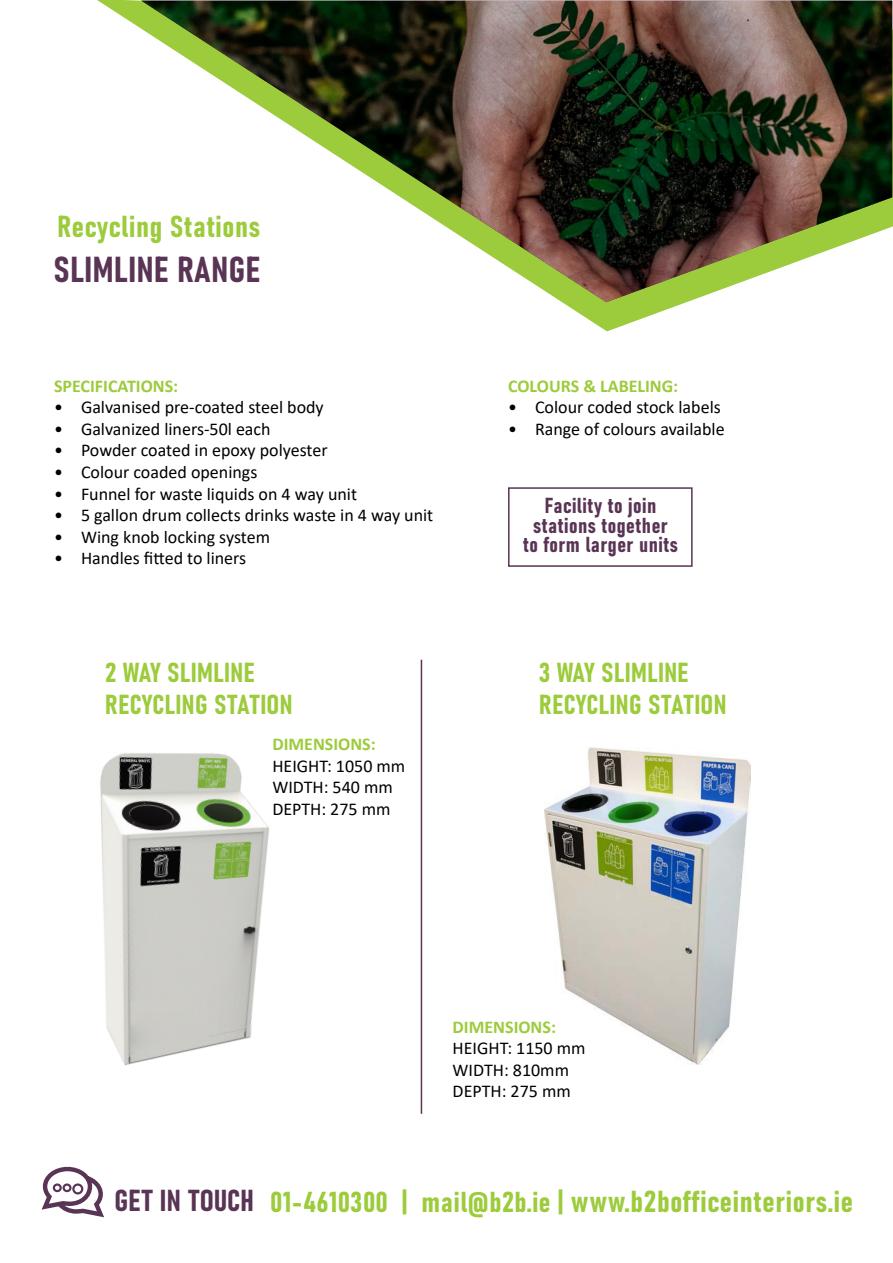
<style>
.page{position:relative;width:893px;height:1263px;background:#fff}
.page>*{position:absolute;margin:0;border:0;box-sizing:border-box;transform-origin:0 0}
.t1{font:35.7px "Bahnschrift";letter-spacing:.02em;color:#593454;scale:1.05 1}
.t2{font:30px "Bahnschrift";letter-spacing:.02em;color:#9ccb3b;scale:1.05 1}
.t3{font:30px "Bahnschrift";letter-spacing:.01em;color:#593454;scale:1.05 1}
.t4{font:27px "Bahnschrift";letter-spacing:.02em;color:#9ccb3b;scale:1.05 1}
.t5{font:21.3px/19.5px "Bahnschrift";letter-spacing:.02em;color:#593454;text-align:center;scale:1.05 1}
.t6{font:18px "Calibri";color:#000}
.t7{font:700 18px "Calibri";color:#9ccb3b}
.s1{font-size:28.5px}
</style>
<div class="page">
<svg style="left:97px;top:0;width:796px;height:331px"></svg>
<img style="left:141px;top:1px;width:751px;height:301px">
<svg style="left:41px;top:1166px;width:63px;height:52px"></svg>
<div style="left:54px;top:1184px;width:7px;height:7px;background:#fff;border-radius:50%"></div>
<div style="left:53px;top:1183px;width:9px;height:9px;border:2px solid #593454;border-radius:50%"></div>
<div style="left:64px;top:1184px;width:6px;height:7px;background:#fff;border-radius:50%"></div>
<div style="left:63px;top:1183px;width:9px;height:9px;border:2px solid #593454;border-radius:50%"></div>
<div style="left:73px;top:1184px;width:9px;height:9px;background:#fff;border-radius:50%"></div>
<div style="left:72px;top:1183px;width:11px;height:11px;border:2px solid #593454;border-radius:50%"></div>
<img style="left:99px;top:752px;width:170px;height:314px">
<img style="left:545px;top:748px;width:206px;height:316px">
<div style="left:508px;top:487px;width:185px;height:80px;border:2px solid #593454"></div>
<hr style="left:421px;top:660px;width:1px;height:454px;background:#593454">
<p class="t2" style="left:57px;top:204px;width:194px">Recycling Stations</p>
<p class="t1" style="left:54px;top:242px;width:198px">SLIMLINE RANGE</p>
<p class="t7" style="left:54px;top:373px;width:126px">SPECIFICATIONS:</p>
<p class="t6" style="left:54px;top:395px;width:271px">• Galvanised pre-coated steel body</p>
<p class="t6" style="left:54px;top:416px;width:218px">• Galvanized liners-50l each</p>
<p class="t6" style="left:54px;top:438px;width:275px">• Powder coated in epoxy polyester</p>
<p class="t6" style="left:54px;top:460px;width:205px">• Colour coaded openings</p>
<p class="t6" style="left:54px;top:481px;width:305px">• Funnel for waste liquids on 4 way unit</p>
<p class="t6" style="left:54px;top:503px;width:381px">• 5 gallon drum collects drinks waste in 4 way unit</p>
<p class="t6" style="left:54px;top:524px;width:218px">• Wing knob locking system</p>
<p class="t6" style="left:54px;top:546px;width:194px">• Handles fitted to liners</p>
<p class="t4" style="left:105px;top:652px;width:144px">2 WAY SLIMLINE</p>
<p class="t4" style="left:105px;top:684px;width:180px">RECYCLING STATION</p>
<p class="t7" style="left:272px;top:731px;width:105px">DIMENSIONS:</p>
<p class="t6" style="left:272px;top:753px;width:134px">HEIGHT: 1050 mm</p>
<p class="t6" style="left:272px;top:775px;width:122px">WIDTH: 540 mm</p>
<p class="t6" style="left:272px;top:796px;width:120px">DEPTH: 275 mm</p>
<p class="t7" style="left:508px;top:373px;width:172px">COLOURS &amp; LABELING:</p>
<p class="t6" style="left:508px;top:395px;width:214px">• Colour coded stock labels</p>
<p class="t6" style="left:508px;top:416px;width:218px">• Range of colours available</p>
<p class="t5" style="left:523px;top:495px;width:149px">Facility to join stations together to form larger units</p>
<p class="t4" style="left:539px;top:652px;width:144px">3 WAY SLIMLINE</p>
<p class="t4" style="left:539px;top:684px;width:180px">RECYCLING STATION</p>
<p class="t7" style="left:453px;top:1014px;width:105px">DIMENSIONS:</p>
<p class="t6" style="left:453px;top:1036px;width:134px">HEIGHT: 1150 mm</p>
<p class="t6" style="left:453px;top:1057px;width:118px">WIDTH: 810mm</p>
<p class="t6" style="left:453px;top:1079px;width:120px">DEPTH: 275 mm</p>
<p class="t3" style="left:114px;top:1178px;width:134px">GET IN TOUCH</p>
<p class="t2" style="left:270px;top:1178px;width:556px"><span class="s1">01-4610300 | mail@b2b.ie |</span> www.b2bofficeinteriors.ie</p>
</div>
